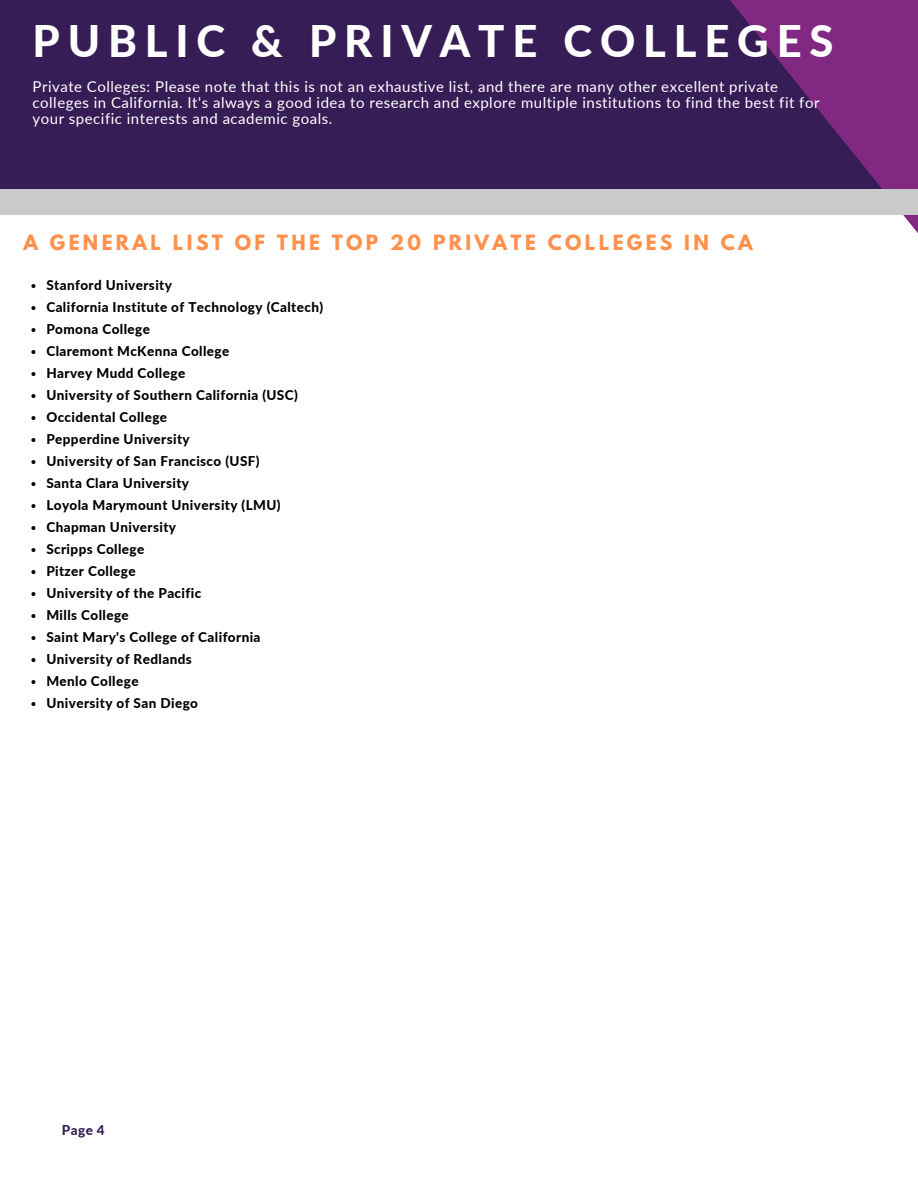
<style>
.page{position:relative;width:918px;height:1188px;background:#fff}
.page>*{position:absolute;margin:0;border:0;box-sizing:border-box;transform-origin:0 0}
.t1{font:800 43.65px "Lato";letter-spacing:.18em;color:#fff}
.t2{font:700 18.75px "League Spartan";letter-spacing:.18em;color:#ff914d}
.t3{font:15px/15.8px "Lato";letter-spacing:.035em;color:#fff}
.t4{font:800 13.5px "Lato";letter-spacing:.03em;color:#000}
.t5{font:800 13.5px "Lato";color:#371d56}
</style>
<div class="page">
<div style="left:0;top:0;width:903px;height:203px;background:#371d56"></div>
<svg style="left:603px;top:0;width:315px;height:233px"></svg>
<div style="left:0;top:190px;width:918px;height:25px;background:#cacaca"></div>
<svg style="left:31px;top:284px;width:4px;height:4px"></svg>
<svg style="left:31px;top:306px;width:4px;height:4px"></svg>
<svg style="left:31px;top:328px;width:4px;height:4px"></svg>
<svg style="left:31px;top:350px;width:4px;height:4px"></svg>
<svg style="left:31px;top:372px;width:4px;height:4px"></svg>
<svg style="left:31px;top:394px;width:4px;height:4px"></svg>
<svg style="left:31px;top:416px;width:4px;height:4px"></svg>
<svg style="left:31px;top:438px;width:4px;height:4px"></svg>
<svg style="left:31px;top:460px;width:4px;height:4px"></svg>
<svg style="left:31px;top:482px;width:4px;height:4px"></svg>
<svg style="left:31px;top:504px;width:4px;height:4px"></svg>
<svg style="left:31px;top:526px;width:4px;height:4px"></svg>
<svg style="left:31px;top:548px;width:4px;height:4px"></svg>
<svg style="left:31px;top:570px;width:4px;height:4px"></svg>
<svg style="left:31px;top:592px;width:4px;height:4px"></svg>
<svg style="left:31px;top:614px;width:4px;height:4px"></svg>
<svg style="left:31px;top:636px;width:4px;height:4px"></svg>
<svg style="left:31px;top:658px;width:4px;height:4px"></svg>
<svg style="left:31px;top:680px;width:4px;height:4px"></svg>
<svg style="left:31px;top:702px;width:4px;height:4px"></svg>
<p class="t1" style="left:33px;top:14px;width:802px">PUBLIC &amp; PRIVATE COLLEGES</p>
<p class="t3" style="left:33px;top:79px;width:788px">Private Colleges: Please note that this is not an exhaustive list, and there are many other excellent private colleges in California. It's always a good idea to research and explore multiple institutions to find the best fit for your specific interests and academic goals.</p>
<p class="t2" style="left:23px;top:234px;width:731px">A GENERAL LIST OF THE TOP 20 PRIVATE COLLEGES IN CA</p>
<p class="t4" style="left:46px;top:277px;width:127px">Stanford University</p>
<p class="t4" style="left:46px;top:299px;width:278px">California Institute of Technology (Caltech)</p>
<p class="t4" style="left:46px;top:321px;width:105px">Pomona College</p>
<p class="t4" style="left:46px;top:343px;width:185px">Claremont McKenna College</p>
<p class="t4" style="left:46px;top:365px;width:140px">Harvey Mudd College</p>
<p class="t4" style="left:46px;top:387px;width:253px">University of Southern California (USC)</p>
<p class="t4" style="left:46px;top:409px;width:122px">Occidental College</p>
<p class="t4" style="left:46px;top:431px;width:145px">Pepperdine University</p>
<p class="t4" style="left:46px;top:453px;width:215px">University of San Francisco (USF)</p>
<p class="t4" style="left:46px;top:475px;width:144px">Santa Clara University</p>
<p class="t4" style="left:46px;top:497px;width:236px">Loyola Marymount University (LMU)</p>
<p class="t4" style="left:46px;top:519px;width:131px">Chapman University</p>
<p class="t4" style="left:46px;top:541px;width:100px">Scripps College</p>
<p class="t4" style="left:46px;top:563px;width:91px">Pitzer College</p>
<p class="t4" style="left:46px;top:585px;width:156px">University of the Pacific</p>
<p class="t4" style="left:46px;top:607px;width:84px">Mills College</p>
<p class="t4" style="left:46px;top:629px;width:216px">Saint Mary's College of California</p>
<p class="t4" style="left:46px;top:651px;width:147px">University of Redlands</p>
<p class="t4" style="left:46px;top:673px;width:94px">Menlo College</p>
<p class="t4" style="left:46px;top:695px;width:153px">University of San Diego</p>
<p class="t5" style="left:62px;top:1122px;width:44px">Page 4</p>
</div>
